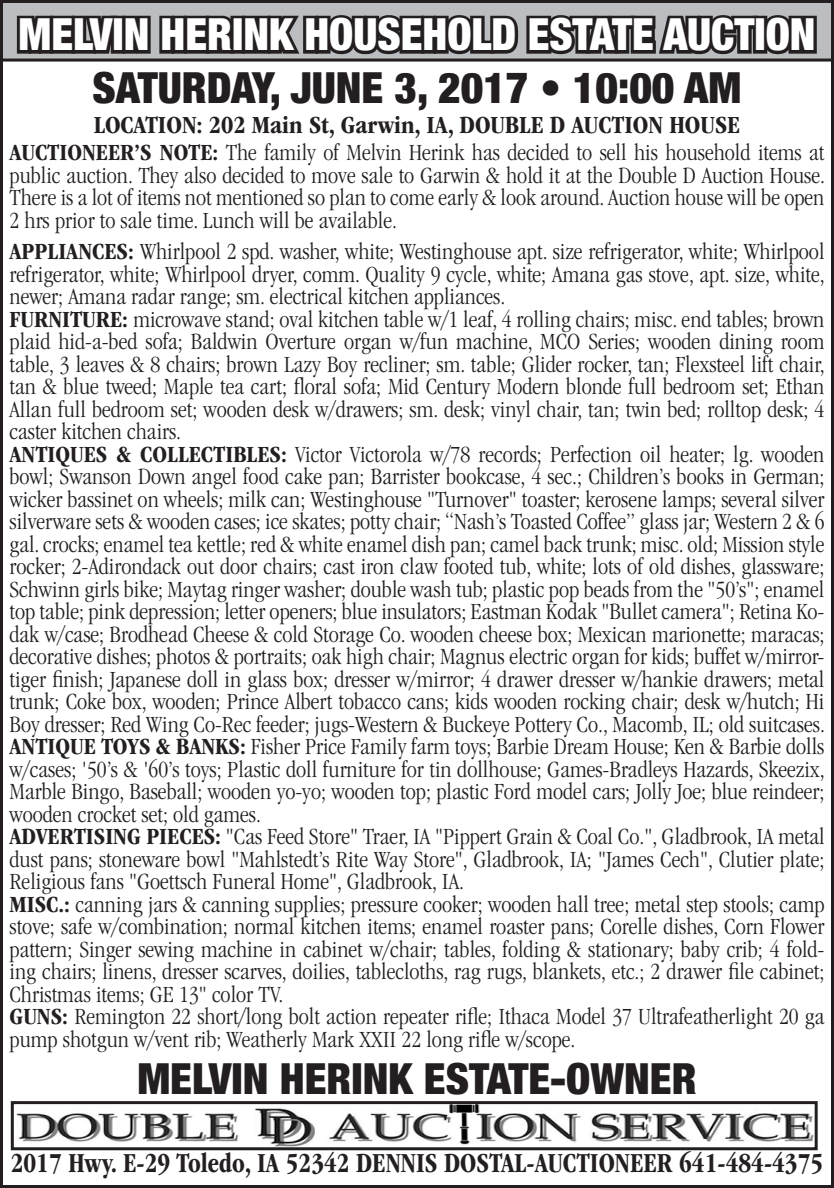
<style>
.page{position:relative;width:834px;height:1188px;background:#fff}
.page>*{position:absolute;margin:0;border:0;box-sizing:border-box;transform-origin:0 0}
.t1{font:900 condensed 44.1px "Helvetica Neue";color:#fff}
.t2{font:900 condensed 42.9px "Helvetica Neue";color:#231f20}
.t3{font:700 condensed 28.5px "ITC Garamond Std";color:#231f20;scale:.93 1}
.t4{font:700 condensed 25.5px "ITC Garamond Std";color:#231f20}
.t5{font:300 condensed 24px/22.5px "ITC Garamond Std";color:#231f20;text-align:justify}
.s1{font-weight:700}
</style>
<div class="page">
<div style="left:2px;top:2px;width:830px;height:58px;background:#bcbdc0"></div>
<svg style="left:16px;top:15px;width:801px;height:40px;background:#3e3b3d"></svg>
<div style="left:0;top:0;width:834px;height:62px;border:3px solid #231f20"></div>
<img style="left:16px;top:1105px;width:797px;height:41px">
<div style="left:11px;top:1101px;width:806px;height:49px;border:3px solid #231f20"></div>
<p class="t1" style="left:18px;top:-2px;width:798px">MELVIN HERINK HOUSEHOLD ESTATE AUCTION</p>
<p class="t2" style="left:93px;top:53px;width:650px">SATURDAY, JUNE 3, 2017 • 10:00 AM</p>
<p class="t4" style="left:94px;top:111px;width:648px">LOCATION: 202 Main St, Garwin, IA, DOUBLE D AUCTION HOUSE</p>
<p class="t5" style="left:10px;top:142px;width:817px"><span class="s1">AUCTIONEER’S NOTE:</span> The family of Melvin Herink has decided to sell his household items at public auction. They also decided to move sale to Garwin &amp; hold it at the Double D Auction House.<br>There is a lot of items not mentioned so plan to come early &amp; look around. Auction house will be open 2 hrs prior to sale time. Lunch will be available.</p>
<p class="t5" style="left:10px;top:241px;width:816px"><span class="s1">APPLIANCES:</span> Whirlpool 2 spd. washer, white; Westinghouse apt. size refrigerator, white; Whirlpool refrigerator, white; Whirlpool dryer, comm. Quality 9 cycle, white; Amana gas stove, apt. size, white, newer; Amana radar range; sm. electrical kitchen appliances.</p>
<p class="t5" style="left:10px;top:308px;width:817px"><span class="s1">FURNITURE:</span> microwave stand; oval kitchen table w/1 leaf, 4 rolling chairs; misc. end tables; brown plaid hid-a-bed sofa; Baldwin Overture organ w/fun machine, MCO Series; wooden dining room table, 3 leaves &amp; 8 chairs; brown Lazy Boy recliner; sm. table; Glider rocker, tan; Flexsteel lift chair, tan &amp; blue tweed; Maple tea cart; floral sofa; Mid Century Modern blonde full bedroom set; Ethan Allan full bedroom set; wooden desk w/drawers; sm. desk; vinyl chair, tan; twin bed; rolltop desk; 4 caster kitchen chairs.</p>
<p class="t5" style="left:10px;top:443px;width:817px"><span class="s1">ANTIQUES &amp; COLLECTIBLES:</span> Victor Victorola w/78 records; Perfection oil heater; lg. wooden bowl; Swanson Down angel food cake pan; Barrister bookcase, 4 sec.; Children’s books in German; wicker bassinet on wheels; milk can; Westinghouse "Turnover" toaster; kerosene lamps; several silver silverware sets &amp; wooden cases; ice skates; potty chair; “Nash’s Toasted Coffee” glass jar; Western 2 &amp; 6 gal. crocks; enamel tea kettle; red &amp; white enamel dish pan; camel back trunk; misc. old; Mission style rocker; 2-Adirondack out door chairs; cast iron claw footed tub, white; lots of old dishes, glassware; Schwinn girls bike; Maytag ringer washer; double wash tub; plastic pop beads from the "50’s"; enamel top table; pink depression; letter openers; blue insulators; Eastman Kodak "Bullet camera"; Retina Ko&shy;dak w/case; Brodhead Cheese &amp; cold Storage Co. wooden cheese box; Mexican marionette; maracas; decorative dishes; photos &amp; portraits; oak high chair; Magnus electric organ for kids; buffet w/mirror&shy;tiger finish; Japanese doll in glass box; dresser w/mirror; 4 drawer dresser w/hankie drawers; metal trunk; Coke box, wooden; Prince Albert tobacco cans; kids wooden rocking chair; desk w/hutch; Hi Boy dresser; Red Wing Co-Rec feeder; jugs-Western &amp; Buckeye Pottery Co., Macomb, IL; old suitcases.</p>
<p class="t5" style="left:10px;top:736px;width:816px"><span class="s1">ANTIQUE TOYS &amp; BANKS:</span> Fisher Price Family farm toys; Barbie Dream House; Ken &amp; Barbie dolls w/cases; '50’s &amp; '60’s toys; Plastic doll furniture for tin dollhouse; Games-Bradleys Hazards, Skeezix, Marble Bingo, Baseball; wooden yo-yo; wooden top; plastic Ford model cars; Jolly Joe; blue reindeer; wooden crocket set; old games.</p>
<p class="t5" style="left:10px;top:826px;width:816px"><span class="s1">ADVERTISING PIECES:</span> "Cas Feed Store" Traer, IA "Pippert Grain &amp; Coal Co.", Gladbrook, IA metal dust pans; stoneware bowl "Mahlstedt’s Rite Way Store", Gladbrook, IA; "James Cech", Clutier plate; Religious fans "Goettsch Funeral Home", Gladbrook, IA.</p>
<p class="t5" style="left:10px;top:893px;width:816px"><span class="s1">MISC.:</span> canning jars &amp; canning supplies; pressure cooker; wooden hall tree; metal step stools; camp stove; safe w/combination; normal kitchen items; enamel roaster pans; Corelle dishes, Corn Flower pattern; Singer sewing machine in cabinet w/chair; tables, folding &amp; stationary; baby crib; 4 fold&shy;ing chairs; linens, dresser scarves, doilies, tablecloths, rag rugs, blankets, etc.; 2 drawer file cabinet; Christmas items; GE 13" color TV.</p>
<p class="t5" style="left:10px;top:1006px;width:816px"><span class="s1">GUNS:</span> Remington 22 short/long bolt action repeater rifle; Ithaca Model 37 Ultrafeatherlight 20 ga pump shotgun w/vent rib; Weatherly Mark XXII 22 long rifle w/scope.</p>
<p class="t2" style="left:137px;top:1043px;width:561px">MELVIN HERINK ESTATE-OWNER</p>
<p class="t3" style="left:11px;top:1147px;width:875px">2017 Hwy. E-29 Toledo, IA 52342 DENNIS DOSTAL-AUCTIONEER 641-484-4375</p>
</div>
